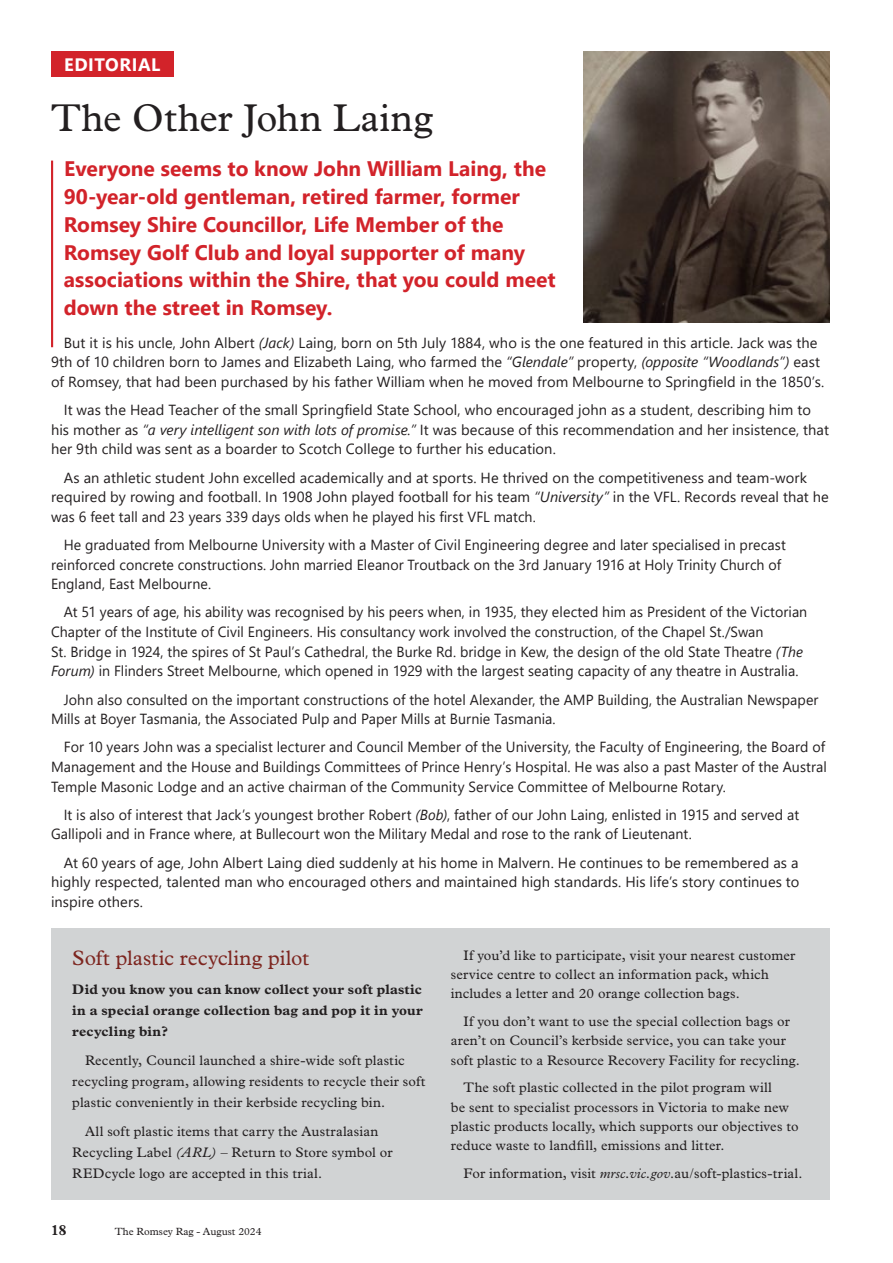
<style>
.page{position:relative;width:893px;height:1263px;background:#fff}
.page>*{position:absolute;margin:0;border:0;box-sizing:border-box;transform-origin:0 0}
.t1{font:39px "Plantin";letter-spacing:.005em;color:#231f20}
.t2{font:700 21px/27.9px "Segoe UI";color:#d2232a}
.t3{font:21px "Plantin";color:#7d251f}
.t4{font:700 18px "Segoe UI";letter-spacing:.03em;color:#fff}
.t5{font:700 15px "Plantin";color:#231f20}
.t6{font:14.7px/19.6px "Segoe UI";letter-spacing:.005em;color:#231f20}
.t7{font:13.8px/19.2px "Plantin";letter-spacing:.01em;color:#231f20}
.t8{font:700 13.8px/20.9px "Plantin";letter-spacing:.015em;color:#231f20;text-align:justify}
.t9{font:10.5px "Plantin";color:#231f20}
.s1{font-style:italic}
</style>
<div class="page">
<div style="left:51px;top:51px;width:122px;height:26px;background:#d2232a"></div>
<hr style="left:51px;top:161px;width:2px;height:186px;background:#d2232a">
<img style="left:583px;top:52px;width:246px;height:270px">
<div style="left:51px;top:928px;width:778px;height:271px;background:#d1d3d4"></div>
<p class="t4" style="left:64px;top:47px;width:98px">EDITORIAL</p>
<h1 class="t1" style="left:51px;top:96px;width:383px">The Other John Laing</h1>
<p class="t2" style="left:64px;top:153px;width:493px">Everyone seems to know John William Laing, the 90-year-old gentleman, retired farmer, former Romsey Shire Councillor, Life Member of the Romsey Golf Club and loyal supporter of many associations within the Shire, that you could meet down the street in Romsey.</p>
<p class="t6" style="left:51px;top:331px;width:775px;text-align:center">But it is his uncle, John Albert <span class="s1">(Jack)</span> Laing, born on 5th July 1884, who is the one featured in this article. Jack was the<br>9th of 10 children born to James and Elizabeth Laing, who farmed the <span class="s1">“Glendale”</span> property, <span class="s1">(opposite “Woodlands”)</span> east of Romsey, that had been purchased by his father William when he moved from Melbourne to Springfield in the 1850’s.</p>
<p class="t6" style="left:51px;top:399px;width:779px;text-indent:13px">It was the Head Teacher of the small Springfield State School, who encouraged john as a student, describing him to his mother as <span class="s1">“a very intelligent son with lots of promise.”</span> It was because of this recommendation and her insistence, that her 9th child was sent as a boarder to Scotch College to further his education.</p>
<p class="t6" style="left:51px;top:466px;width:779px;text-indent:13px">As an athletic student John excelled academically and at sports. He thrived on the competitiveness and team-work required by rowing and football. In 1908 John played football for his team <span class="s1">“University”</span> in the VFL. Records reveal that he was 6 feet tall and 23 years 339 days olds when he played his first VFL match.</p>
<p class="t6" style="left:51px;top:534px;width:736px;text-indent:13px">He graduated from Melbourne University with a Master of Civil Engineering degree and later specialised in precast reinforced concrete constructions. John married Eleanor Troutback on the 3rd January 1916 at Holy Trinity Church of<br>England, East Melbourne.</p>
<p class="t6" style="left:51px;top:601px;width:758px;text-indent:13px">At 51 years of age, his ability was recognised by his peers when, in 1935, they elected him as President of the Victorian Chapter of the Institute of Civil Engineers. His consultancy work involved the construction, of the Chapel St./Swan<br>St. Bridge in 1924, the spires of St Paul’s Cathedral, the Burke Rd. bridge in Kew, the design of the old State Theatre <span class="s1">(The Forum)</span> in Flinders Street Melbourne, which opened in 1929 with the largest seating capacity of any theatre in Australia.</p>
<p class="t6" style="left:51px;top:688px;width:769px;text-indent:13px">John also consulted on the important constructions of the hotel Alexander, the AMP Building, the Australian Newspaper<br>Mills at Boyer Tasmania, the Associated Pulp and Paper Mills at Burnie Tasmania.</p>
<p class="t6" style="left:51px;top:736px;width:777px;text-align:justify;text-indent:13px">For 10 years John was a specialist lecturer and Council Member of the University, the Faculty of Engineering, the Board of Management and the House and Buildings Committees of Prince Henry’s Hospital. He was also a past Master of the Austral Temple Masonic Lodge and an active chairman of the Community Service Committee of Melbourne Rotary.</p>
<p class="t6" style="left:51px;top:803px;width:750px;text-indent:13px">It is also of interest that Jack’s youngest brother Robert <span class="s1">(Bob)</span>, father of our John Laing, enlisted in 1915 and served at<br>Gallipoli and in France where, at Bullecourt won the Military Medal and rose to the rank of Lieutenant.</p>
<p class="t6" style="left:51px;top:851px;width:750px;text-align:justify;text-indent:13px">At 60 years of age, John Albert Laing died suddenly at his home in Malvern. He continues to be remembered as a highly respected, talented man who encouraged others and maintained high standards. His life’s story continues to inspire others.</p>
<h2 class="t3" style="left:72px;top:946px;width:238px">Soft plastic recycling pilot</h2>
<p class="t8" style="left:72px;top:979px;width:352px">Did you know you can know collect your soft plastic in a special orange collection bag and pop it in your recycling bin?</p>
<p class="t7" style="left:72px;top:1050px;width:355px;line-height:20.9px;text-indent:13px">Recently, Council launched a shire-wide soft plastic recycling program, allowing residents to recycle their soft plastic conveniently in their kerbside recycling bin.</p>
<p class="t7" style="left:72px;top:1121px;width:322px;line-height:20.9px;text-indent:13px">All soft plastic items that carry the Australasian<br>Recycling Label <span class="s1">(ARL)</span> – Return to Store symbol or<br>REDcycle logo are accepted in this trial.</p>
<p class="t5" style="left:51px;top:1221px;width:17px">18</p>
<p class="t9" style="left:115px;top:1225px;width:148px">The Romsey Rag - August 2024</p>
<p class="t7" style="left:451px;top:946px;width:346px;text-indent:13px">If you’d like to participate, visit your nearest customer service centre to collect an information pack, which includes a letter and 20 orange collection bags.</p>
<p class="t7" style="left:451px;top:1012px;width:351px;text-indent:13px">If you don’t want to use the special collection bags or aren’t on Council’s kerbside service, you can take your soft plastic to a Resource Recovery Facility for recycling.</p>
<p class="t7" style="left:451px;top:1078px;width:349px;text-indent:13px">The soft plastic collected in the pilot program will<br>be sent to specialist processors in Victoria to make new plastic products locally, which supports our objectives to reduce waste to landfill, emissions and litter.</p>
<p class="t7" style="left:463px;top:1164px;width:340px">For information, visit <span class="s1">mrsc.vic.gov</span>.au/soft-plastics-trial.</p>
</div>
